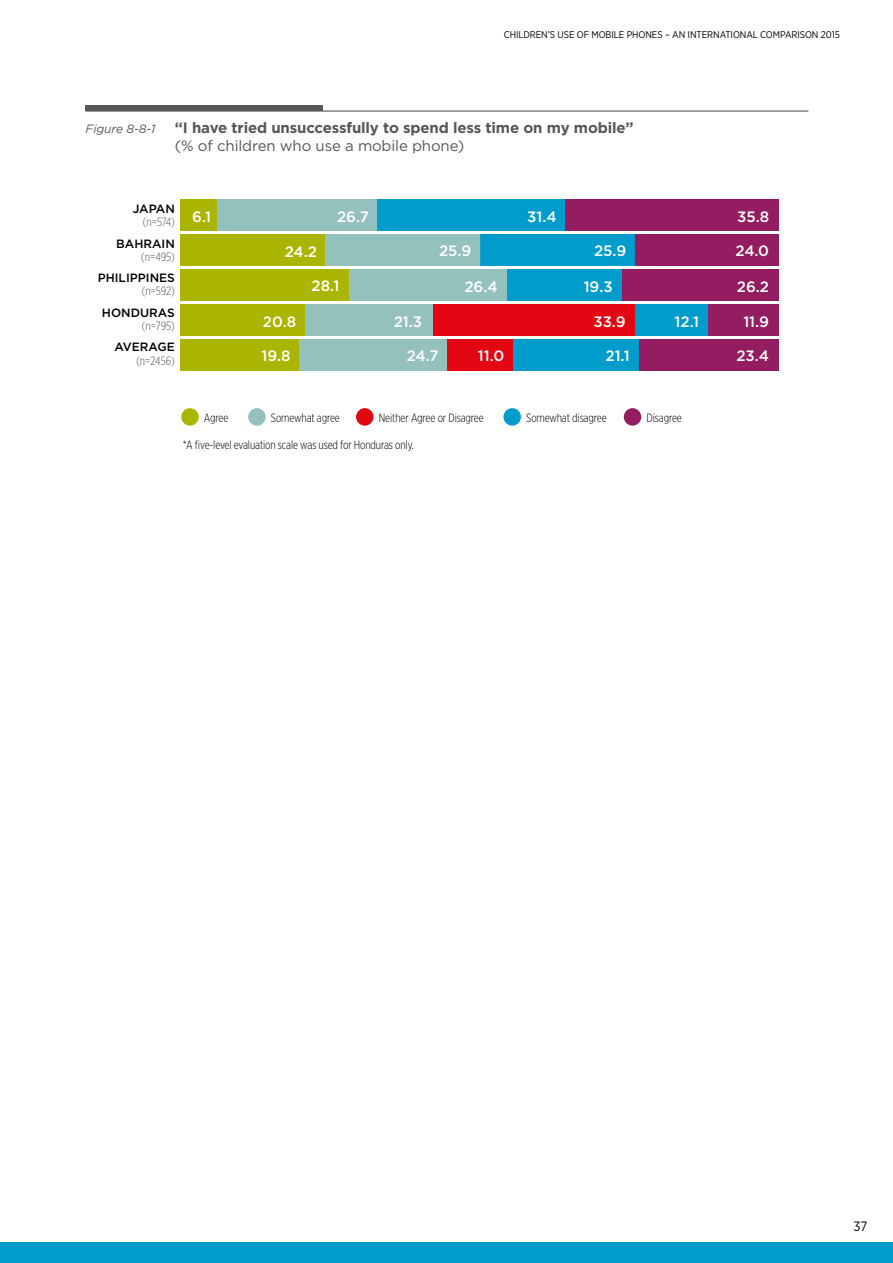
<style>
.page{position:relative;width:893px;height:1263px;background:#fff}
.page>*{position:absolute;margin:0;border:0;box-sizing:border-box;transform-origin:0 0}
.t1{font:500 15px "Gotham";color:#fff}
.t2{font:700 15px "Gotham";letter-spacing:-.01em;color:#575756}
.t3{font:15px "Gotham";letter-spacing:-.01em;color:#575756}
.t4{font:13.5px "Gotham Narrow";color:#000}
.t5{font:300 12px "Gotham X Narrow";letter-spacing:-.01em;color:#000}
.t6{font:500 12px "Gotham";color:#000}
.t7{font:300 12px "Gotham X Narrow";letter-spacing:-.01em;color:#575756}
.t8{font:italic 12px "Gotham";letter-spacing:-.01em;color:#575756}
.t9{font:9.75px "Gotham Narrow";letter-spacing:-.01em;color:#000}
</style>
<div class="page">
<div style="left:0;top:1242px;width:893px;height:21px;background:#009dcc"></div>
<div style="left:564px;top:199px;width:215px;height:31px;background:#931d60"></div>
<div style="left:377px;top:199px;width:187px;height:31px;background:#009dcc"></div>
<div style="left:217px;top:199px;width:160px;height:31px;background:#94c0be"></div>
<div style="left:180px;top:199px;width:37px;height:31px;background:#aab500"></div>
<div style="left:635px;top:234px;width:144px;height:32px;background:#931d60"></div>
<div style="left:480px;top:234px;width:155px;height:32px;background:#009dcc"></div>
<div style="left:325px;top:234px;width:155px;height:32px;background:#94c0be"></div>
<div style="left:180px;top:234px;width:145px;height:32px;background:#aab500"></div>
<div style="left:622px;top:269px;width:157px;height:32px;background:#931d60"></div>
<div style="left:506px;top:269px;width:116px;height:32px;background:#009dcc"></div>
<div style="left:348px;top:269px;width:158px;height:32px;background:#94c0be"></div>
<div style="left:180px;top:269px;width:168px;height:32px;background:#aab500"></div>
<div style="left:707px;top:305px;width:72px;height:31px;background:#931d60"></div>
<div style="left:635px;top:305px;width:72px;height:31px;background:#009dcc"></div>
<div style="left:432px;top:305px;width:203px;height:31px;background:#e30613"></div>
<div style="left:305px;top:305px;width:127px;height:31px;background:#94c0be"></div>
<div style="left:180px;top:305px;width:125px;height:31px;background:#aab500"></div>
<div style="left:639px;top:340px;width:140px;height:31px;background:#931d60"></div>
<div style="left:512px;top:340px;width:127px;height:31px;background:#009dcc"></div>
<div style="left:447px;top:340px;width:65px;height:31px;background:#e30613"></div>
<div style="left:299px;top:340px;width:148px;height:31px;background:#94c0be"></div>
<div style="left:180px;top:340px;width:119px;height:31px;background:#aab500"></div>
<div style="left:181px;top:408px;width:18px;height:18px;background:#aab500;border-radius:50%"></div>
<div style="left:248px;top:408px;width:18px;height:18px;background:#94c0be;border-radius:50%"></div>
<div style="left:356px;top:408px;width:18px;height:18px;background:#e30613;border-radius:50%"></div>
<div style="left:503px;top:408px;width:18px;height:18px;background:#009dcc;border-radius:50%"></div>
<div style="left:624px;top:408px;width:17px;height:18px;background:#931d60;border-radius:50%"></div>
<hr style="left:86px;top:110px;width:722px;height:2px;background:#575756">
<div style="left:86px;top:105px;width:237px;height:6px;background:#575756"></div>
<p class="t9" style="left:504px;top:28px;width:337px">CHILDREN’S USE OF MOBILE PHONES – AN INTERNATIONAL COMPARISON 2015</p>
<p class="t8" style="left:86px;top:121px;width:71px">Figure 8-8-1</p>
<p class="t2" style="left:175px;top:118px;width:460px">“I have tried unsuccessfully to spend less time on my mobile”</p>
<p class="t3" style="left:175px;top:136px;width:291px">(% of children who use a mobile phone)</p>
<p class="t6" style="left:133px;top:201px;width:44px">JAPAN</p>
<p class="t7" style="left:141px;top:249px;width:35px">(n=495)</p>
<p class="t7" style="left:143px;top:214px;width:34px">(n=574)</p>
<p class="t6" style="left:116px;top:235px;width:60px">BAHRAIN</p>
<p class="t6" style="left:98px;top:270px;width:79px">PHILIPPINES</p>
<p class="t7" style="left:142px;top:283px;width:35px">(n=592)</p>
<p class="t6" style="left:102px;top:305px;width:74px">HONDURAS</p>
<p class="t7" style="left:142px;top:318px;width:35px">(n=795)</p>
<p class="t6" style="left:115px;top:339px;width:62px">AVERAGE</p>
<p class="t7" style="left:136px;top:354px;width:40px">(n=2456)</p>
<p class="t1" style="left:192px;top:206px;width:21px">6.1</p>
<p class="t1" style="left:337px;top:206px;width:33px">26.7</p>
<p class="t1" style="left:527px;top:206px;width:31px">31.4</p>
<p class="t1" style="left:737px;top:206px;width:34px">35.8</p>
<p class="t1" style="left:285px;top:242px;width:34px">24.2</p>
<p class="t1" style="left:439px;top:241px;width:34px">25.9</p>
<p class="t1" style="left:594px;top:241px;width:34px">25.9</p>
<p class="t1" style="left:312px;top:276px;width:29px">28.1</p>
<p class="t1" style="left:263px;top:311px;width:35px">20.8</p>
<p class="t1" style="left:261px;top:346px;width:31px">19.8</p>
<p class="t1" style="left:407px;top:346px;width:33px">24.7</p>
<p class="t1" style="left:478px;top:346px;width:28px">11.0</p>
<p class="t1" style="left:605px;top:346px;width:26px">21.1</p>
<p class="t1" style="left:736px;top:346px;width:34px">23.4</p>
<p class="t1" style="left:735px;top:241px;width:35px">24.0</p>
<p class="t1" style="left:464px;top:277px;width:35px">26.4</p>
<p class="t1" style="left:584px;top:277px;width:30px">19.3</p>
<p class="t1" style="left:737px;top:277px;width:34px">26.2</p>
<p class="t1" style="left:394px;top:311px;width:30px">21.3</p>
<p class="t1" style="left:593px;top:311px;width:34px">33.9</p>
<p class="t1" style="left:675px;top:311px;width:26px">12.1</p>
<p class="t1" style="left:743px;top:311px;width:27px">11.9</p>
<p class="t5" style="left:204px;top:410px;width:26px">Agree</p>
<p class="t5" style="left:271px;top:410px;width:71px">Somewhat agree</p>
<p class="t5" style="left:379px;top:410px;width:107px">Neither Agree or Disagree</p>
<p class="t5" style="left:526px;top:410px;width:82px">Somewhat disagree</p>
<p class="t5" style="left:646px;top:410px;width:37px">Disagree</p>
<p class="t5" style="left:183px;top:438px;width:233px">*A five-level evaluation scale was used for Honduras only.</p>
<p class="t4" style="left:854px;top:1218px;width:15px">37</p>
</div>
